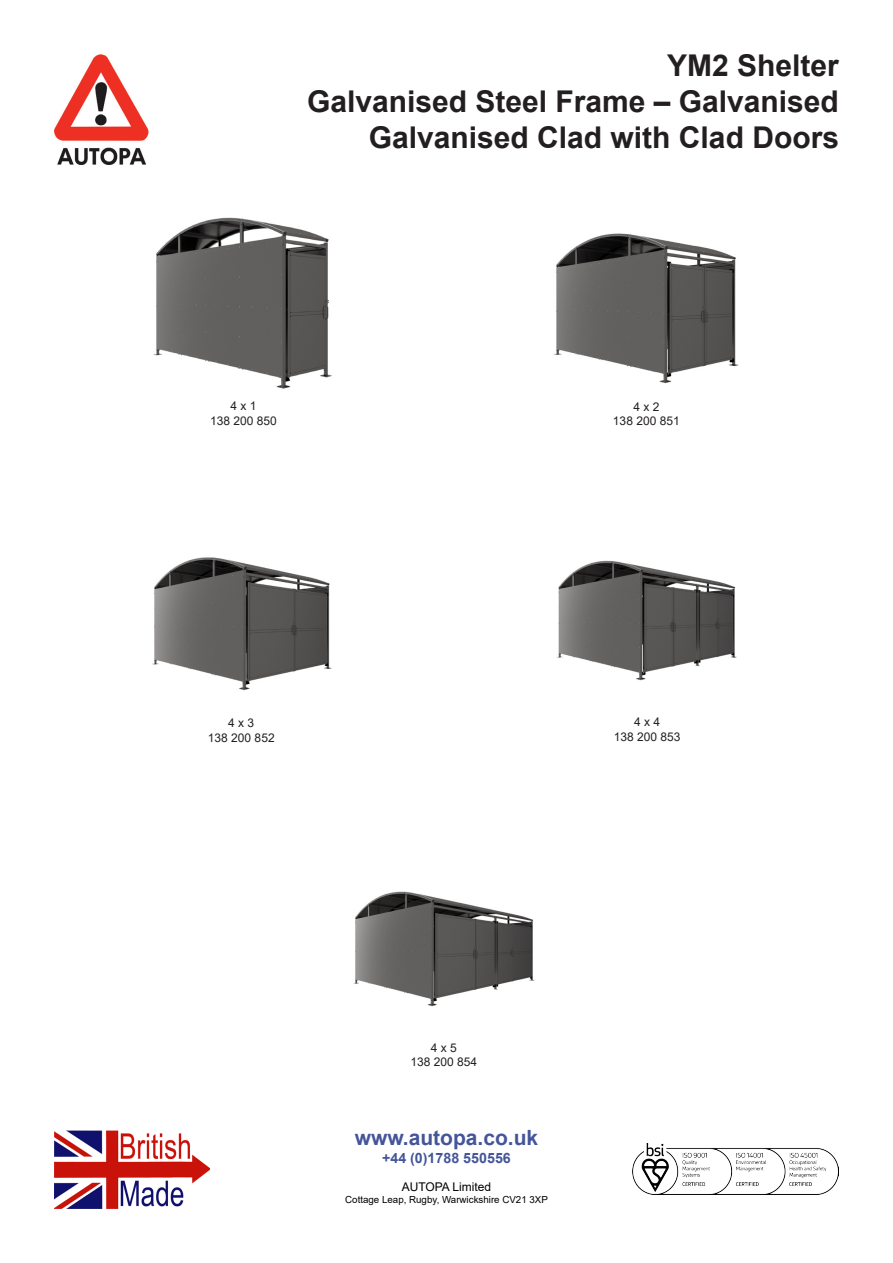
<style>
.page{position:relative;width:893px;height:1263px;background:#fff}
.page>*{position:absolute;margin:0;border:0;box-sizing:border-box;transform-origin:0 0}
.t1{font:700 30px "Arial";color:#231f20}
.t2{font:700 21px "Arial";color:#44559a}
.t3{font:700 14.25px "Arial";color:#44559a}
.t4{font:12px "Arial";color:#231f20}
.t5{font:12px "Arial";color:#000}
.t6{font:9.75px "Arial";color:#000}
</style>
<div class="page">
<img style="left:54px;top:54px;width:95px;height:111px">
<img style="left:54px;top:1130px;width:156px;height:79px">
<img style="left:633px;top:1143px;width:206px;height:51px">
<img style="left:153px;top:217px;width:179px;height:172px">
<img style="left:554px;top:233px;width:185px;height:151px">
<img style="left:152px;top:557px;width:180px;height:134px">
<img style="left:557px;top:560px;width:180px;height:121px">
<img style="left:353px;top:891px;width:182px;height:116px">
<p class="t1" style="left:667px;top:44px;width:173px">YM2 Shelter</p>
<p class="t1" style="left:307px;top:80px;width:533px">Galvanised Steel Frame – Galvanised</p>
<p class="t1" style="left:369px;top:116px;width:472px">Galvanised Clad with Clad Doors</p>
<p class="t4" style="left:230px;top:398px;width:28px">4 x 1</p>
<p class="t4" style="left:210px;top:412px;width:68px">138 200 850</p>
<p class="t4" style="left:633px;top:398px;width:28px">4 x 2</p>
<p class="t4" style="left:613px;top:412px;width:68px">138 200 851</p>
<p class="t4" style="left:228px;top:715px;width:28px">4 x 3</p>
<p class="t4" style="left:208px;top:729px;width:68px">138 200 852</p>
<p class="t4" style="left:634px;top:714px;width:28px">4 x 4</p>
<p class="t4" style="left:614px;top:728px;width:68px">138 200 853</p>
<p class="t4" style="left:431px;top:1039px;width:28px">4 x 5</p>
<p class="t4" style="left:410px;top:1053px;width:68px">138 200 854</p>
<p class="t2" style="left:355px;top:1123px;width:185px">www.autopa.co.uk</p>
<p class="t3" style="left:382px;top:1147px;width:130px">+44 (0)1788 550556</p>
<p class="t5" style="left:402px;top:1179px;width:91px">AUTOPA Limited</p>
<p class="t6" style="left:345px;top:1193px;width:204px">Cottage Leap, Rugby, Warwickshire CV21 3XP</p>
</div>
